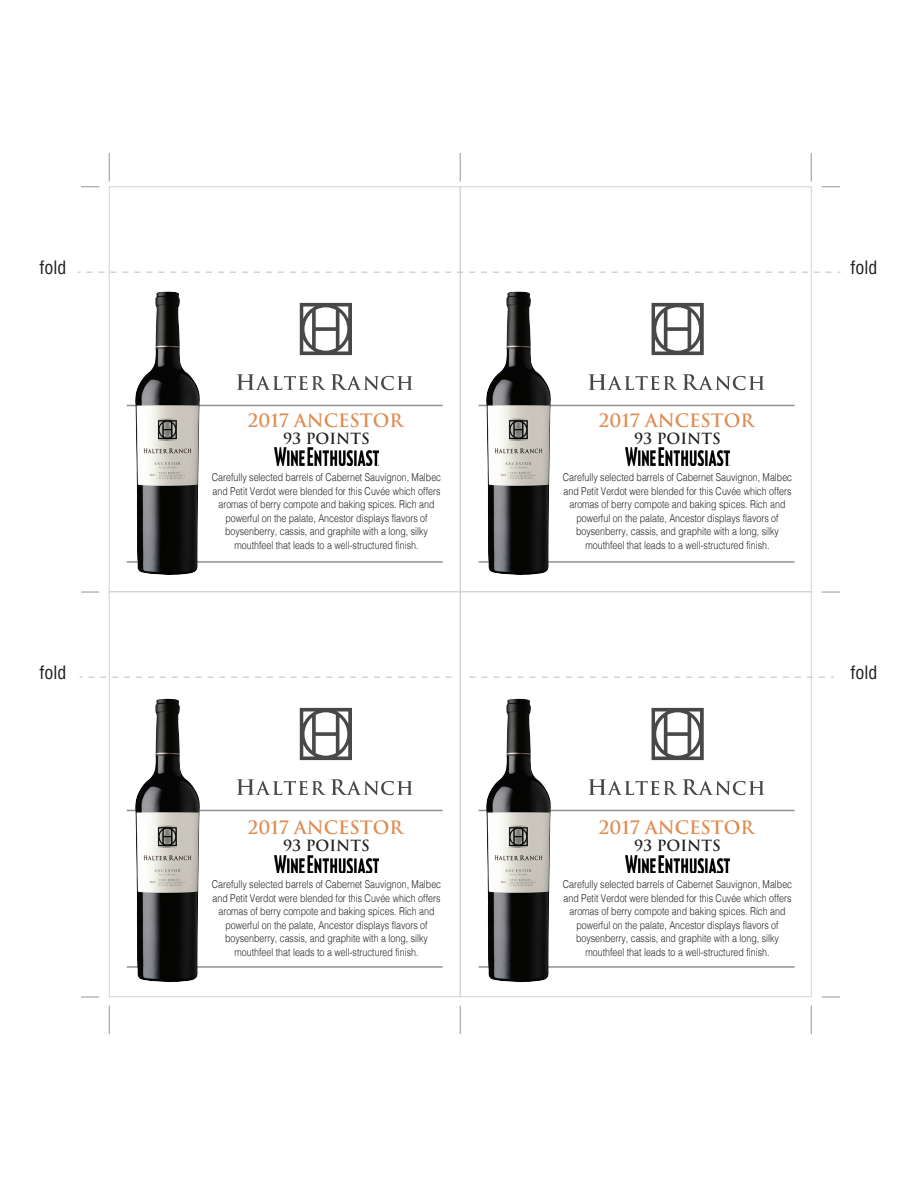
<style>
.page{position:relative;width:918px;height:1188px;background:#fff}
.page>*{position:absolute;margin:0;border:0;box-sizing:border-box;transform-origin:0 0}
.t1{font:700 18px "Trajan";color:#e08c52}
.t2{font:condensed 18px "Helvetica";color:#231f20}
.t3{font:700 15px "Trajan";color:#231f20}
.t4{font:300 10.8px/13.5px "Helvetica";color:#231f20;text-align:center;scale:.82 1}
</style>
<div class="page">
<svg style="left:88px;top:677px;width:364px;height:1px"></svg>
<svg style="left:469px;top:677px;width:365px;height:1px"></svg>
<svg style="left:109px;top:153px;width:1px;height:29px"></svg>
<svg style="left:460px;top:153px;width:1px;height:29px"></svg>
<svg style="left:811px;top:153px;width:1px;height:29px"></svg>
<svg style="left:109px;top:1006px;width:1px;height:28px"></svg>
<svg style="left:460px;top:1006px;width:1px;height:28px"></svg>
<svg style="left:811px;top:1006px;width:1px;height:28px"></svg>
<div style="left:460px;top:186px;width:352px;height:406px;border:1px solid #d1d2d4"></div>
<svg style="left:822px;top:186px;width:18px;height:1px"></svg>
<svg style="left:81px;top:186px;width:18px;height:1px"></svg>
<svg style="left:822px;top:592px;width:18px;height:1px"></svg>
<svg style="left:822px;top:997px;width:18px;height:1px"></svg>
<svg style="left:81px;top:997px;width:18px;height:1px"></svg>
<svg style="left:78px;top:272px;width:385px;height:1px"></svg>
<svg style="left:469px;top:272px;width:372px;height:1px"></svg>
<svg style="left:81px;top:592px;width:18px;height:1px"></svg>
<svg style="left:300px;top:303px;width:52px;height:52px"></svg>
<svg style="left:237px;top:374px;width:176px;height:16px"></svg>
<hr style="left:127px;top:405px;width:316px;height:1px;background:#929192">
<hr style="left:127px;top:561px;width:316px;height:2px;background:#929192">
<svg style="left:652px;top:303px;width:52px;height:52px"></svg>
<svg style="left:588px;top:374px;width:176px;height:16px"></svg>
<hr style="left:479px;top:405px;width:316px;height:1px;background:#929192">
<hr style="left:479px;top:561px;width:316px;height:2px;background:#929192">
<svg style="left:300px;top:708px;width:52px;height:52px"></svg>
<svg style="left:237px;top:779px;width:176px;height:16px"></svg>
<hr style="left:127px;top:810px;width:316px;height:1px;background:#929192">
<hr style="left:127px;top:966px;width:316px;height:2px;background:#929192">
<svg style="left:652px;top:708px;width:52px;height:52px"></svg>
<svg style="left:588px;top:779px;width:176px;height:16px"></svg>
<hr style="left:479px;top:810px;width:316px;height:1px;background:#929192">
<hr style="left:479px;top:966px;width:316px;height:2px;background:#929192">
<img style="left:135px;top:292px;width:65px;height:283px">
<img style="left:274px;top:448px;width:105px;height:18px">
<img style="left:486px;top:292px;width:65px;height:283px">
<img style="left:625px;top:448px;width:105px;height:18px">
<img style="left:135px;top:699px;width:65px;height:283px">
<img style="left:274px;top:855px;width:105px;height:18px">
<img style="left:486px;top:699px;width:65px;height:283px">
<img style="left:625px;top:855px;width:105px;height:18px">
<h1 class="t2" style="left:39px;top:256px;width:28px">fold</h1>
<h1 class="t2" style="left:850px;top:256px;width:28px">fold</h1>
<h1 class="t1" style="left:248px;top:410px;width:156px">2017 ANCESTOR</h1>
<h1 class="t1" style="left:599px;top:410px;width:156px">2017 ANCESTOR</h1>
<h2 class="t3" style="left:283px;top:429px;width:88px">93 POINTS</h2>
<h2 class="t3" style="left:634px;top:429px;width:88px">93 POINTS</h2>
<p class="t4" style="left:212px;top:470px;width:281px">Carefully selected barrels of Cabernet Sauvignon, Malbec and Petit Verdot were blended for this Cuvée which offers aromas of berry compote and baking spices. Rich and powerful on the palate, Ancestor displays flavors of boysenberry, cassis, and graphite with a long, silky mouthfeel that leads to a well-structured finish.</p>
<p class="t4" style="left:563px;top:470px;width:281px">Carefully selected barrels of Cabernet Sauvignon, Malbec and Petit Verdot were blended for this Cuvée which offers aromas of berry compote and baking spices. Rich and powerful on the palate, Ancestor displays flavors of boysenberry, cassis, and graphite with a long, silky mouthfeel that leads to a well-structured finish.</p>
<h1 class="t2" style="left:39px;top:661px;width:28px">fold</h1>
<h1 class="t2" style="left:850px;top:661px;width:28px">fold</h1>
<h1 class="t1" style="left:248px;top:817px;width:156px">2017 ANCESTOR</h1>
<h1 class="t1" style="left:599px;top:817px;width:156px">2017 ANCESTOR</h1>
<h2 class="t3" style="left:283px;top:837px;width:88px">93 POINTS</h2>
<h2 class="t3" style="left:634px;top:837px;width:88px">93 POINTS</h2>
<p class="t4" style="left:212px;top:877px;width:281px">Carefully selected barrels of Cabernet Sauvignon, Malbec and Petit Verdot were blended for this Cuvée which offers aromas of berry compote and baking spices. Rich and powerful on the palate, Ancestor displays flavors of boysenberry, cassis, and graphite with a long, silky mouthfeel that leads to a well-structured finish.</p>
<p class="t4" style="left:563px;top:877px;width:281px">Carefully selected barrels of Cabernet Sauvignon, Malbec and Petit Verdot were blended for this Cuvée which offers aromas of berry compote and baking spices. Rich and powerful on the palate, Ancestor displays flavors of boysenberry, cassis, and graphite with a long, silky mouthfeel that leads to a well-structured finish.</p>
</div>
